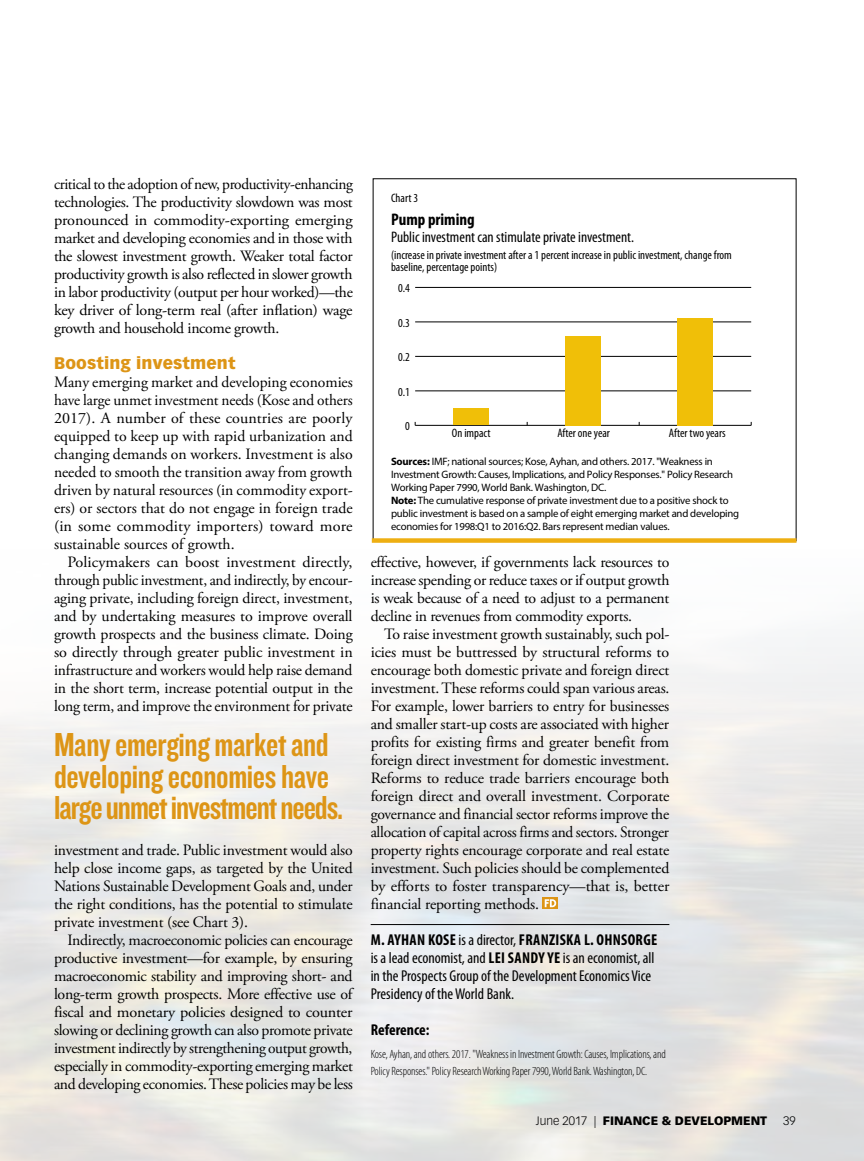
<style>
.page{position:relative;width:864px;height:1161px;background:#fff}
.page>*{position:absolute;margin:0;border:0;box-sizing:border-box;transform-origin:0 0}
.t1{font:34.5px/31.5px "Knockout HTF49 Liteweight";letter-spacing:-.01em;color:#dd9516}
.t2{font:700 condensed 16.8px "Myriad Pro";color:#000}
.t3{font:900 16.5px "Vectora LT Std";letter-spacing:.01em;color:#dd9516}
.t4{font:15.75px/18px "Adobe Garamond Pro";letter-spacing:-.01em;color:#000;text-align:justify}
.t5{font:condensed 15.75px/18px "Myriad Pro";color:#000}
.t6{font:700 condensed 15.75px "Myriad Pro";color:#000}
.t7{font:condensed 15.3px "Myriad Pro";color:#000}
.t8{font:condensed 12.3px/11.6px "Myriad Pro";color:#000}
.t9{font:300 condensed 12px/16.5px "Myriad Pro";letter-spacing:-.01em;color:#000}
.t10{font:900 12px "Vectora LT Std";color:#000}
.t11{font:300 12px "Vectora LT Std";color:#000}
.t12{font:10.8px/12.9px "Myriad Pro";letter-spacing:-.02em;color:#000}
.s1{font-weight:700}
.s2{font-weight:300}
</style>
<div class="page">
<img style="left:0;top:453px;width:864px;height:708px">
<hr style="left:371px;top:924px;width:298px;height:1px;background:#000">
<svg style="left:543px;top:898px;width:15px;height:11px"></svg>
<svg style="left:545px;top:899px;width:11px;height:8px"></svg>
<div style="left:373px;top:179px;width:423px;height:362px;background:#fff"></div>
<hr style="left:415px;top:425px;width:336px;height:1px;background:#000">
<hr style="left:415px;top:391px;width:336px;height:1px;background:#000">
<hr style="left:415px;top:356px;width:336px;height:1px;background:#000">
<hr style="left:415px;top:322px;width:336px;height:1px;background:#000">
<hr style="left:415px;top:287px;width:336px;height:1px;background:#000">
<div style="left:453px;top:408px;width:36px;height:17px;background:#f0bf08"></div>
<div style="left:565px;top:336px;width:36px;height:89px;background:#f0bf08"></div>
<div style="left:677px;top:318px;width:36px;height:107px;background:#f0bf08"></div>
<div style="left:372px;top:538px;width:424px;height:5px;background:#eeaf12"></div>
<p class="t4" style="left:54px;top:176px;width:300px">critical to the adoption of new, productivity-enhancing technologies. The productivity slowdown was most pronounced in commodity-exporting emerging market and developing economies and in those with the slowest investment growth. Weaker total factor productivity growth is also reflected in slower growth in labor productivity (output per hour worked)—the key driver of long-term real (after inflation) wage growth and household income growth.</p>
<p class="t3" style="left:54px;top:353px;width:183px">Boosting investment</p>
<p class="t4" style="left:54px;top:374px;width:300px">Many emerging market and developing economies have large unmet investment needs (Kose and others 2017). A number of these countries are poorly equipped to keep up with rapid urbanization and changing demands on workers. Investment is also needed to smooth the transition away from growth driven by natural resources (in commodity export&shy;ers) or sectors that do not engage in foreign trade (in some commodity importers) toward more sustainable sources of growth.</p>
<p class="t4" style="left:54px;top:554px;width:300px;text-indent:14px">Policymakers can boost investment directly, through public investment, and indirectly, by encour&shy;aging private, including foreign direct, investment, and by undertaking measures to improve overall growth prospects and the business climate. Doing so directly through greater public investment in infrastructure and workers would help raise demand in the short term, increase potential output in the long term, and improve the environment for private</p>
<h1 class="t1" style="left:54px;top:730px;width:291px">Many emerging market and developing economies have large unmet investment needs.</h1>
<p class="t4" style="left:54px;top:842px;width:300px">investment and trade. Public investment would also help close income gaps, as targeted by the United Nations Sustainable Development Goals and, under the right conditions, has the potential to stimulate private investment (see Chart 3).</p>
<p class="t4" style="left:54px;top:932px;width:300px;text-indent:13px">Indirectly, macroeconomic policies can encourage productive investment—for example, by ensuring macroeconomic stability and improving short- and long-term growth prospects. More effective use of fiscal and monetary policies designed to counter slowing or declining growth can also promote private investment indirectly by strengthening output growth, especially in commodity-exporting emerging market and developing economies. These policies may be less</p>
<p class="t8" style="left:391px;top:192px;width:29px">Chart 3</p>
<p class="t2" style="left:391px;top:210px;width:85px">Pump priming</p>
<p class="t7" style="left:391px;top:228px;width:244px">Public investment can stimulate private investment.</p>
<p class="t8" style="left:391px;top:250px;width:342px">(increase in private investment after a 1 percent increase in public investment, change from baseline, percentage points)</p>
<p class="t8" style="left:398px;top:283px;width:13px">0.4</p>
<p class="t8" style="left:398px;top:317px;width:13px">0.3</p>
<p class="t8" style="left:398px;top:352px;width:13px">0.2</p>
<p class="t8" style="left:398px;top:386px;width:13px">0.1</p>
<p class="t8" style="left:405px;top:421px;width:6px">0</p>
<p class="t8" style="left:452px;top:428px;width:40px">On impact</p>
<p class="t8" style="left:557px;top:428px;width:54px">After one year</p>
<p class="t8" style="left:669px;top:428px;width:58px">After two years</p>
<p class="t12" style="left:391px;top:455px;width:350px"><span class="s1">Sources:</span> IMF; national sources; Kose, Ayhan, and others. 2017. "Weakness in Investment Growth: Causes, Implications, and Policy Responses." Policy Research Working Paper 7990, World Bank. Washington, DC.<br><span class="s1">Note:</span> The cumulative response of private investment due to a positive shock to public investment is based on a sample of eight emerging market and developing economies for 1998:Q1 to 2016:Q2. Bars represent median values.</p>
<p class="t4" style="left:371px;top:554px;width:300px">effective, however, if governments lack resources to increase spending or reduce taxes or if output growth is weak because of a need to adjust to a permanent decline in revenues from commodity exports.</p>
<p class="t4" style="left:371px;top:626px;width:300px;text-indent:14px">To raise investment growth sustainably, such pol&shy;icies must be buttressed by structural reforms to encourage both domestic private and foreign direct investment. These reforms could span various areas.<br>For example, lower barriers to entry for businesses and smaller start-up costs are associated with higher profits for existing firms and greater benefit from foreign direct investment for domestic investment.<br>Reforms to reduce trade barriers encourage both foreign direct and overall investment. Corporate governance and financial sector reforms improve the allocation of capital across firms and sectors. Stronger property rights encourage corporate and real estate investment. Such policies should be complemented by efforts to foster transparency—that is, better financial reporting methods.</p>
<p class="t5" style="left:371px;top:931px;width:288px"><span class="s1">M. AYHAN KOSE</span> is a director, <span class="s1">FRANZISKA L. OHNSORGE </span>is a lead economist, and <span class="s1">LEI SANDY YE</span> is an economist, all in the Prospects Group of the Development Economics Vice Presidency of the World Bank.</p>
<p class="t6" style="left:371px;top:1021px;width:60px">Reference:</p>
<p class="t9" style="left:371px;top:1046px;width:297px">Kose, Ayhan, and others. 2017. "Weakness in Investment Growth: Causes, Implications, and<br>Policy Responses." Policy Research Working Paper 7990, World Bank. Washington, DC.</p>
<p class="t10" style="left:536px;top:1113px;width:233px"><span class="s2">June 2017 |</span> FINANCE &amp; DEVELOPMENT</p>
<p class="t11" style="left:783px;top:1114px;width:14px">39</p>
</div>
